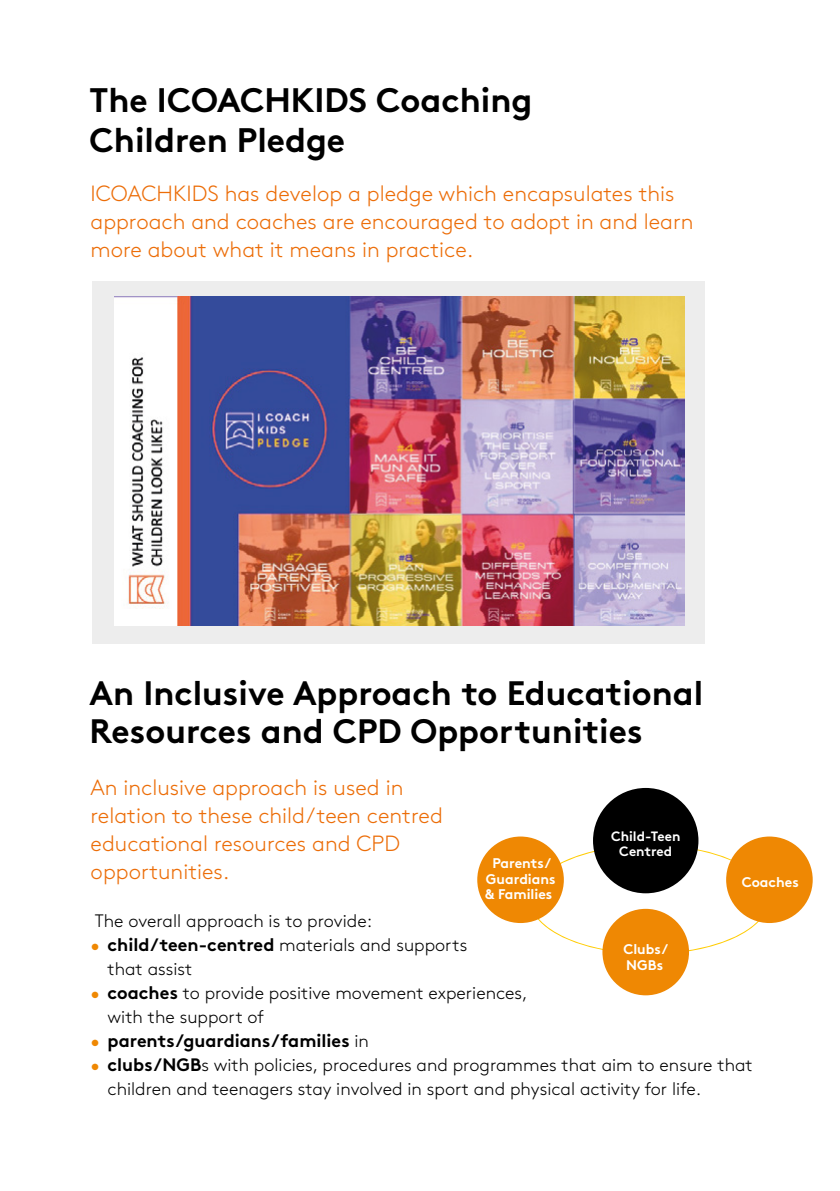
<style>
.page{position:relative;width:840px;height:1191px;background:#fff}
.page>*{position:absolute;margin:0;border:0;box-sizing:border-box;transform-origin:0 0}
.t1{font:700 34px/40px "Brown Std";color:#000}
.t2{font:700 33.8px/38px "Brown Std";color:#000}
.t3{font:300 22px/28px "Brown Std";color:#ec6d08}
.t4{font:300 18px/24px "Brown Std";color:#000}
.t5{font:700 18px "Brown Std";color:#000}
.t6{font:700 14px/15.8px "Brown Std";color:#fff;text-align:center}
.t7{font:700 13.6px/14.8px "Brown Std";color:#fff;text-align:center}
.s1{color:#ef8803}
.s2{font-weight:700}
.s3{font-weight:300;color:#ef8803}
.s4{font-weight:300}
</style>
<div class="page">
<div style="left:92px;top:281px;width:612px;height:362px;background:#ededed"></div>
<img style="left:114px;top:297px;width:570px;height:328px">
<svg style="left:529px;top:844px;width:233px;height:110px"></svg>
<div style="left:592px;top:788px;width:106px;height:105px;background:#000;border-radius:50%"></div>
<div style="left:477px;top:836px;width:86px;height:87px;background:#ef8803;border-radius:50%"></div>
<div style="left:725px;top:836px;width:87px;height:87px;background:#ef8803;border-radius:50%"></div>
<div style="left:602px;top:909px;width:86px;height:86px;background:#ef8803;border-radius:50%"></div>
<p class="t1" style="left:89px;top:80px;width:444px">The ICOACHKIDS Coaching<br>Children Pledge</p>
<p class="t3" style="left:90px;top:180px;width:604px">ICOACHKIDS has develop a pledge which encapsulates this approach and coaches are encouraged to adopt in and learn more about what it means in practice.</p>
<p class="t2" style="left:89px;top:674px;width:614px">An Inclusive Approach to Educational<br>Resources and CPD Opportunities</p>
<p class="t3" style="left:90px;top:774px;width:353px">An inclusive approach is used in relation to these child/teen centred educational resources and CPD opportunities.</p>
<p class="t4" style="left:95px;top:909px;width:279px">The overall approach is to provide:</p>
<p class="t4" style="left:107px;top:933px;width:361px;text-indent:-17px"><span class="s1">•</span> <span class="s2">child/teen-centred</span> materials and supports that assist</p>
<p class="t4" style="left:107px;top:981px;width:421px;text-indent:-17px"><span class="s1">•</span> <span class="s2">coaches</span> to provide positive movement experiences, with the support of</p>
<p class="t5" style="left:90px;top:1030px;width:280px"><span class="s3">•</span> parents/guardians/families <span class="s4">in</span></p>
<p class="t4" style="left:107px;top:1053px;width:646px;text-indent:-17px"><span class="s1">•</span> <span class="s2">clubs/NGB</span>s with policies, procedures and programmes that aim to ensure that children and teenagers stay involved in sport and physical activity for life.</p>
<p class="t7" style="left:610px;top:829px;width:71px">Child-Teen<br>Centred</p>
<p class="t6" style="left:485px;top:855px;width:72px">Parents/<br>Guardians &amp; Families</p>
<p class="t6" style="left:741px;top:873px;width:59px">Coaches</p>
<p class="t6" style="left:623px;top:941px;width:46px;text-align:left">Clubs/<br>NGBs</p>
</div>
